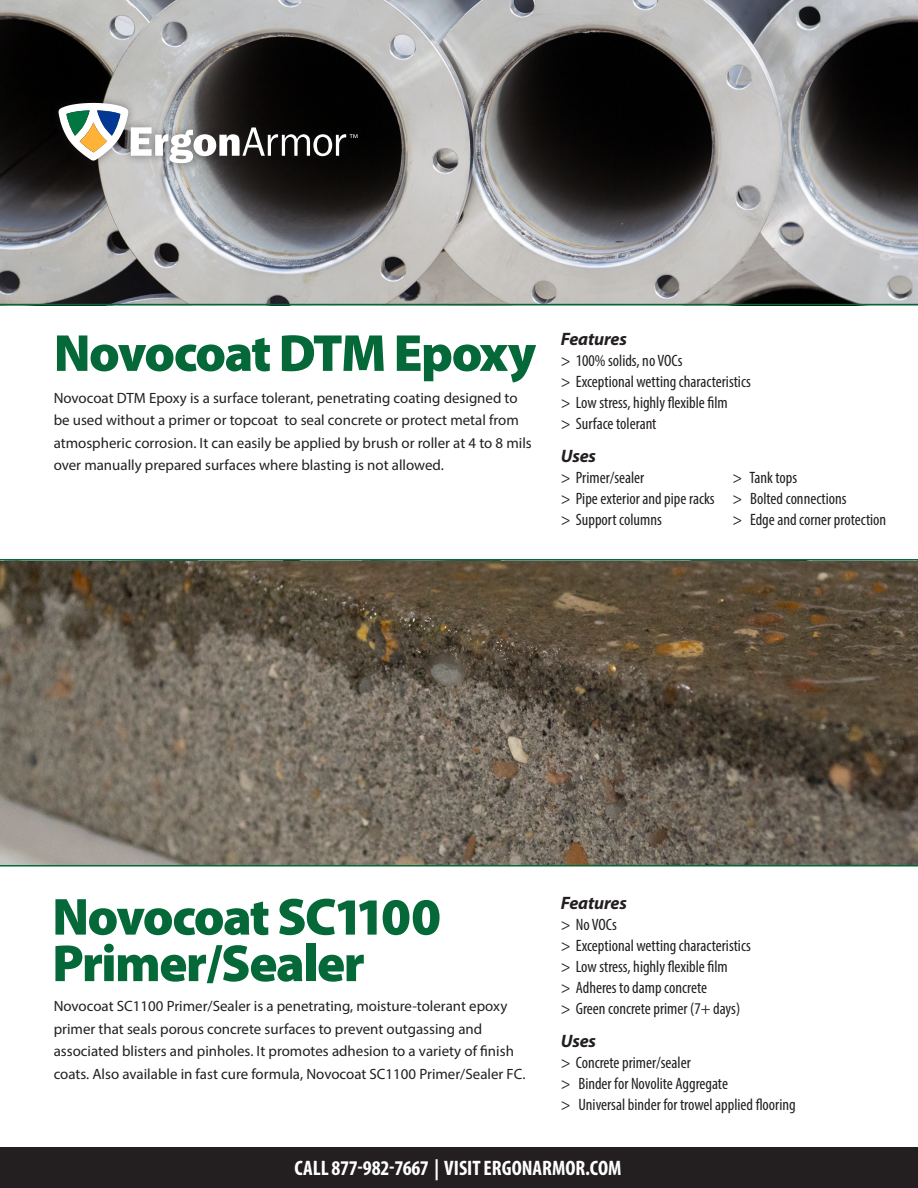
<style>
.page{position:relative;width:918px;height:1188px;background:#fff}
.page>*{position:absolute;margin:0;border:0;box-sizing:border-box;transform-origin:0 0}
.t1{font:900 52.5px/46.5px "Myriad Pro";letter-spacing:-.035em;color:#056839}
.t2{font:700 condensed 21px "Myriad Pro";color:#fff}
.t3{font:italic 700 18px "Myriad Pro";letter-spacing:-.01em;color:#231f20}
.t4{font:condensed 16.5px "Myriad Pro";color:#231f20}
.t5{font:14.85px/22.5px "Myriad Pro";color:#231f20}
</style>
<div class="page">
<img style="left:0;top:0;width:918px;height:304px">
<img style="left:0;top:561px;width:918px;height:304px">
<div style="left:49px;top:93px;width:317px;height:80px;background:#231f20;opacity:.5"></div>
<svg style="left:58px;top:103px;width:299px;height:60px"></svg>
<hr style="left:0;top:304px;width:918px;height:1px;background:#056839">
<hr style="left:0;top:865px;width:918px;height:2px;background:#056839">
<hr style="left:0;top:559px;width:918px;height:2px;background:#056839">
<div style="left:0;top:1148px;width:918px;height:40px;background:#231f20"></div>
<p class="t1" style="left:54px;top:328px;width:484px">Novocoat DTM Epoxy</p>
<p class="t5" style="left:54px;top:386px;width:480px">Novocoat DTM Epoxy is a surface tolerant, penetrating coating designed to be used without a primer or topcoat to seal concrete or protect metal from atmospheric corrosion. It can easily be applied by brush or roller at 4 to 8 mils over manually prepared surfaces where blasting is not allowed.</p>
<p class="t3" style="left:561px;top:328px;width:68px">Features</p>
<p class="t4" style="left:561px;top:351px;width:123px">&gt; 100% solids, no VOCs</p>
<p class="t4" style="left:561px;top:372px;width:191px">&gt; Exceptional wetting characteristics</p>
<p class="t4" style="left:561px;top:393px;width:168px">&gt; Low stress, highly flexible film</p>
<p class="t4" style="left:561px;top:414px;width:97px">&gt; Surface tolerant</p>
<p class="t3" style="left:561px;top:445px;width:37px">Uses</p>
<p class="t4" style="left:561px;top:468px;width:85px">&gt; Primer/sealer</p>
<p class="t4" style="left:561px;top:489px;width:155px">&gt; Pipe exterior and pipe racks</p>
<p class="t4" style="left:561px;top:510px;width:102px">&gt; Support columns</p>
<p class="t4" style="left:732px;top:468px;width:66px">&gt; Tank tops</p>
<p class="t4" style="left:732px;top:489px;width:116px">&gt; Bolted connections</p>
<p class="t4" style="left:732px;top:510px;width:155px">&gt; Edge and corner protection</p>
<p class="t1" style="left:52px;top:892px;width:390px">Novocoat SC1100<br>Primer/Sealer</p>
<p class="t5" style="left:54px;top:995px;width:473px">Novocoat SC1100 Primer/Sealer is a penetrating, moisture-tolerant epoxy primer that seals porous concrete surfaces to prevent outgassing and associated blisters and pinholes. It promotes adhesion to a variety of finish coats. Also available in fast cure formula, Novocoat SC1100 Primer/Sealer FC.</p>
<p class="t3" style="left:561px;top:891px;width:68px">Features</p>
<p class="t4" style="left:561px;top:914px;width:58px">&gt; No VOCs</p>
<p class="t4" style="left:561px;top:935px;width:191px">&gt; Exceptional wetting characteristics</p>
<p class="t4" style="left:561px;top:956px;width:168px">&gt; Low stress, highly flexible film</p>
<p class="t4" style="left:561px;top:977px;width:148px">&gt; Adheres to damp concrete</p>
<p class="t4" style="left:561px;top:998px;width:181px">&gt; Green concrete primer (7+ days)</p>
<p class="t3" style="left:561px;top:1029px;width:37px">Uses</p>
<p class="t4" style="left:561px;top:1052px;width:132px">&gt; Concrete primer/sealer</p>
<p class="t4" style="left:561px;top:1073px;width:169px">&gt; Binder for Novolite Aggregate</p>
<p class="t4" style="left:561px;top:1094px;width:236px">&gt; Universal binder for trowel applied flooring</p>
<p class="t2" style="left:295px;top:1155px;width:328px">CALL 877-982-7667 | VISIT ERGONARMOR.COM</p>
</div>
